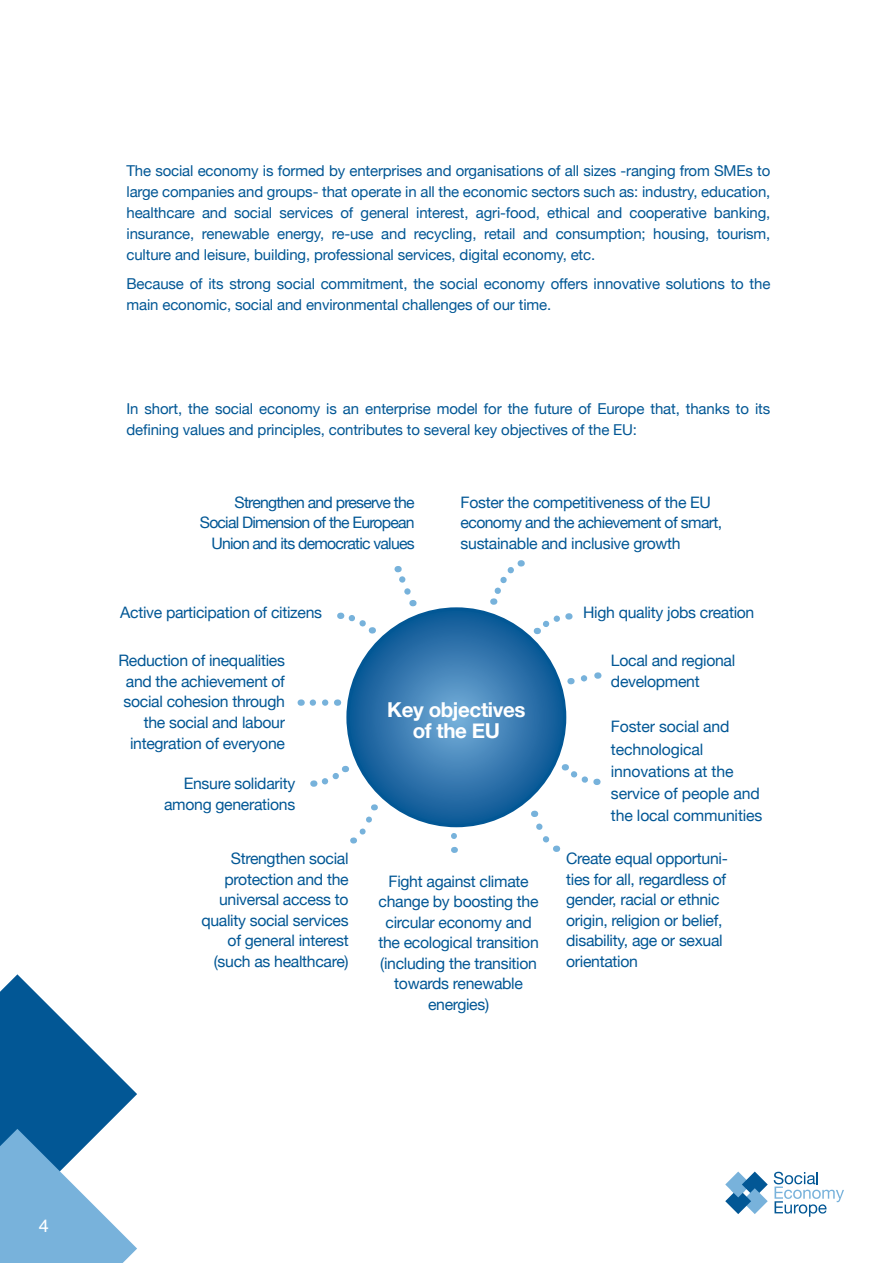
<style>
.page{position:relative;width:893px;height:1263px;background:#fff}
.page>*{position:absolute;margin:0;border:0;box-sizing:border-box;transform-origin:0 0}
.t1{font:700 20.55px/20.5px "Helvetica Neue";letter-spacing:-.02em;color:#fff;text-align:center}
.t2{font:18px "Helvetica";color:#fff}
.t3{font:15.75px/20.5px "Helvetica Neue";letter-spacing:-.02em;color:#025795}
.t4{font:15.75px/20.5px "Helvetica Neue";letter-spacing:-.05em;color:#025795;text-align:right}
.t5{font:15px/21px "Helvetica Neue";letter-spacing:-.01em;color:#025795}
</style>
<div class="page">
<svg style="left:0;top:974px;width:137px;height:289px"></svg>
<svg style="left:725px;top:1171px;width:43px;height:43px"></svg>
<svg style="left:774px;top:1172px;width:70px;height:45px"></svg>
<svg style="left:451px;top:836px;width:6px;height:17px"></svg>
<svg style="left:348px;top:609px;width:217px;height:217px;background:#2e73ab"></svg>
<svg style="left:394px;top:566px;width:23px;height:40px"></svg>
<svg style="left:490px;top:560px;width:32px;height:45px"></svg>
<svg style="left:340px;top:612px;width:36px;height:22px"></svg>
<svg style="left:533px;top:613px;width:36px;height:22px"></svg>
<svg style="left:313px;top:699px;width:16px;height:7px"></svg>
<svg style="left:531px;top:811px;width:26px;height:41px"></svg>
<svg style="left:313px;top:765px;width:36px;height:22px"></svg>
<svg style="left:561px;top:764px;width:36px;height:21px"></svg>
<svg style="left:570px;top:672px;width:28px;height:13px"></svg>
<svg style="left:353px;top:804px;width:25px;height:39px"></svg>
<p class="t5" style="left:126px;top:161px;width:645px;text-align:justify">The social economy is formed by enterprises and organisations of all sizes -ranging from SMEs to large companies and groups- that operate in all the economic sectors such as: industry, education, healthcare and social services of general interest, agri-food, ethical and cooperative banking, insurance, renewable energy, re-use and recycling, retail and consumption; housing, tourism, culture and leisure, building, professional services, digital economy, etc.</p>
<p class="t5" style="left:126px;top:274px;width:645px">Because of its strong social commitment, the social economy offers innovative solutions to the main economic, social and environmental challenges of our time.</p>
<p class="t5" style="left:126px;top:399px;width:645px">In short, the social economy is an enterprise model for the future of Europe that, thanks to its defining values and principles, contributes to several key objectives of the EU:</p>
<p class="t4" style="left:200px;top:492px;width:216px">Strengthen and preserve the<br>Social Dimension of the European<br>Union and its democratic values</p>
<p class="t3" style="left:461px;top:492px;width:263px">Foster the competitiveness of the EU economy and the achievement of smart, sustainable and inclusive growth</p>
<p class="t3" style="left:120px;top:603px;width:203px">Active participation of citizens</p>
<p class="t3" style="left:118px;top:651px;width:168px;text-align:right">Reduction of inequalities and the achievement of social cohesion through the social and labour integration of everyone</p>
<p class="t3" style="left:164px;top:774px;width:133px;text-align:right">Ensure solidarity among generations</p>
<p class="t3" style="left:201px;top:849px;width:149px;text-align:right">Strengthen social protection and the universal access to quality social services of general interest (such as healthcare)</p>
<h1 class="t1" style="left:387px;top:700px;width:140px">Key objectives of the EU</h1>
<p class="t3" style="left:378px;top:872px;width:162px;text-align:center">Fight against climate change by boosting the circular economy and the ecological transition (including the transition towards renewable energies)</p>
<p class="t3" style="left:583px;top:603px;width:173px">High quality jobs creation</p>
<p class="t3" style="left:611px;top:651px;width:126px">Local and regional development</p>
<p class="t3" style="left:611px;top:717px;width:153px;line-height:22.2px">Foster social and technological innovations at the service of people and the local communities</p>
<p class="t3" style="left:566px;top:849px;width:163px">Create equal opportuni&shy;ties for all, regardless of gender, racial or ethnic origin, religion or belief, disability, age or sexual orientation</p>
<p class="t2" style="left:39px;top:1211px;width:12px">4</p>
</div>
